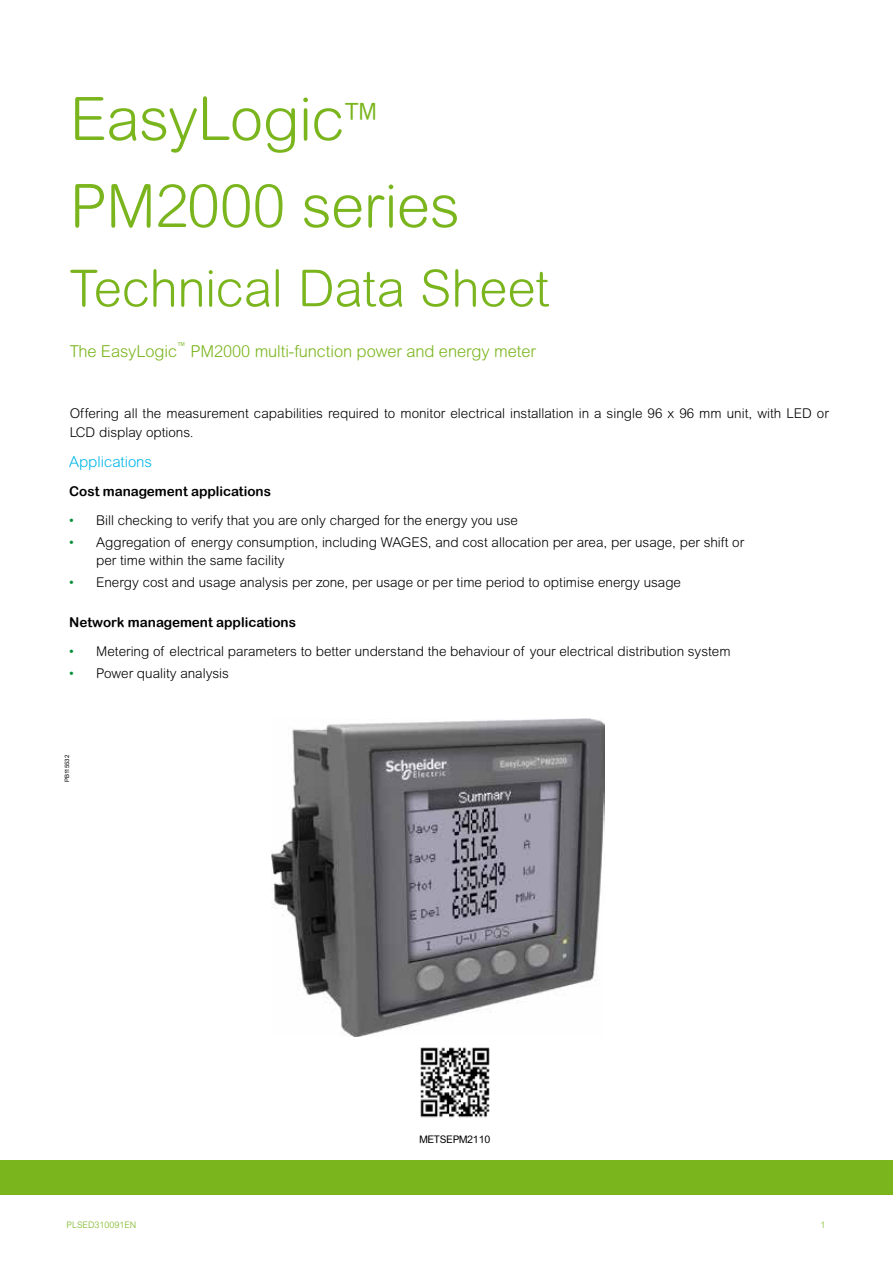
<style>
.page{position:relative;width:893px;height:1263px;background:#fff}
.page>*{position:absolute;margin:0;border:0;box-sizing:border-box;transform-origin:0 0}
.t1{font:300 60px/87px "Arial Rounded MT Std";letter-spacing:-.01em;color:#7ab51d}
.t2{font:300 51px "Arial Rounded MT Std";letter-spacing:-.005em;color:#7ab51d}
.t3{font:300 16.5px "Arial Rounded MT Std";letter-spacing:-.005em;color:#7ab51d}
.t4{font:300 15px "Arial Rounded MT Std";color:#00b6e8}
.t5{font:300 13.5px/18.8px "Arial Rounded MT Std";color:#000}
.t6{font:13.5px "Arial Rounded MT Bold";color:#000}
.t7{font:10.5px "Arial Rounded MT Std";letter-spacing:-.02em;color:#000}
.t8{font:300 9.6px "Arial Rounded MT Std";color:#7ab51d}
.t9{font:300 9px "Arial Rounded MT Std";color:#7ab51d}
.t10{font:6px "Arial";color:#000}
.s1{font-size:42px}
.s2{color:#009037}
</style>
<div class="page">
<div style="left:0;top:1160px;width:893px;height:34px;background:#7ab51d"></div>
<img style="left:271px;top:719px;width:334px;height:317px">
<img style="left:420px;top:1047px;width:70px;height:71px">
<h1 class="t1" style="left:70px;top:76px;width:391px">EasyLogic<span class="s1">™<br></span>PM2000 series</h1>
<h2 class="t2" style="left:70px;top:259px;width:481px">Technical Data Sheet</h2>
<p class="t8" style="left:177px;top:340px;width:10px">™</p>
<p class="t3" style="left:70px;top:341px;width:109px">The EasyLogic</p>
<p class="t3" style="left:190px;top:341px;width:347px">PM2000 multi-function power and energy meter</p>
<p class="t5" style="left:70px;top:404px;width:761px">Offering all the measurement capabilities required to monitor electrical installation in a single 96 x 96 mm unit, with LED or<br>LCD display options.</p>
<p class="t4" style="left:69px;top:453px;width:84px">Applications</p>
<p class="t6" style="left:69px;top:483px;width:203px">Cost management applications</p>
<p class="t5" style="left:69px;top:511px;width:450px"><span class="s2">•</span> Bill checking to verify that you are only charged for the energy you use</p>
<p class="t5" style="left:96px;top:533px;width:649px;text-indent:-27px"><span class="s2">•</span> Aggregation of energy consumption, including WAGES, and cost allocation per area, per usage, per shift or per time within the same facility</p>
<p class="t5" style="left:69px;top:573px;width:613px"><span class="s2">•</span> Energy cost and usage analysis per zone, per usage or per time period to optimise energy usage</p>
<p class="t6" style="left:69px;top:614px;width:228px">Network management applications</p>
<p class="t5" style="left:69px;top:642px;width:663px"><span class="s2">•</span> Metering of electrical parameters to better understand the behaviour of your electrical distribution system</p>
<p class="t5" style="left:69px;top:663px;width:161px"><span class="s2">•</span> Power quality analysis</p>
<p class="t10" style="left:63px;top:782px;width:29px;rotate:-90deg">PB115532</p>
<p class="t7" style="left:419px;top:1133px;width:72px">METSEPM2110</p>
<p class="t9" style="left:67px;top:1220px;width:71px">PLSED310091EN</p>
<p class="t9" style="left:821px;top:1220px;width:6px">1</p>
</div>
